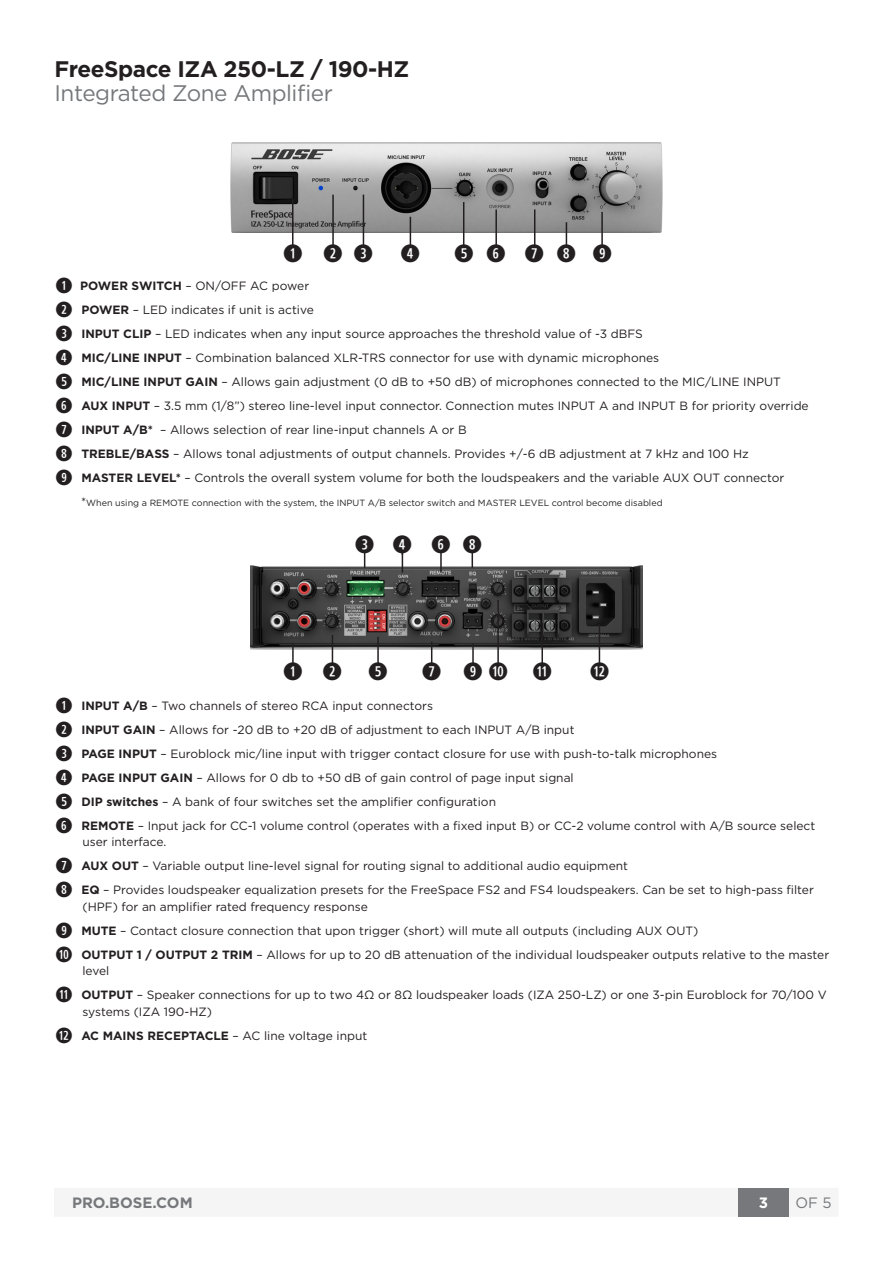
<style>
.page{position:relative;width:893px;height:1263px;background:#fff}
.page>*{position:absolute;margin:0;border:0;box-sizing:border-box;transform-origin:0 0}
.Number_in_circle_1{font:700 24px "Combi Numerals";color:#231f20}
.small_header_A{font:700 22.5px "Gotham";letter-spacing:-.02em;color:#231f20}
.small_header_B{font:22.5px "Gotham";letter-spacing:-.02em;color:#76787b}
.t1{font:700 15px "Gotham";color:#76787b}
.t2{font:15px "Gotham";color:#76787b}
.t3{font:700 15px "Gotham";color:#fff}
.Number_in_circle_3{font:12px "Gotham";color:#231f20}
.Number_in_circle_8{font:12px/16.5px "Gotham";color:#231f20}
.Number_in_circle_6{font:12px/16.5px "Gotham";color:#231f20}
.Number_in_circle_2{font:12px "Gotham";color:#231f20}
.Number_in_circle_7{font:12px "Gotham";color:#231f20}
.Number_in_circle_1-2{font:12px "Gotham";color:#231f20}
.Number_in_circle_4{font:12px "Gotham";color:#231f20}
.Number_in_circle_5{font:12px "Gotham";color:#231f20}
.t4{font:9px "Gotham";color:#231f20}
.s1{font-family:"Combi Numerals";font-weight:700;font-size:21px}
.s2{font-weight:700}
.s3{font-size:12px}
</style>
<div class="page">
<img style="left:250px;top:557px;width:393px;height:92px">
<div style="left:54px;top:1188px;width:784px;height:29px;background:#f4f5f4"></div>
<div style="left:738px;top:1188px;width:50px;height:29px;background:#76787b"></div>
<img style="left:230px;top:142px;width:433px;height:91px">
<hr style="left:292px;top:199px;width:1px;height:47px;background:#231f20">
<hr style="left:332px;top:195px;width:2px;height:53px;background:#231f20">
<hr style="left:363px;top:195px;width:1px;height:52px;background:#231f20">
<hr style="left:410px;top:217px;width:1px;height:30px;background:#231f20">
<hr style="left:463px;top:202px;width:1px;height:44px;background:#231f20">
<hr style="left:495px;top:210px;width:2px;height:38px;background:#231f20">
<hr style="left:534px;top:209px;width:1px;height:38px;background:#231f20">
<svg style="left:566px;top:222px;width:1px;height:25px"></svg>
<hr style="left:292px;top:643px;width:2px;height:21px;background:#231f20">
<svg style="left:332px;top:635px;width:1px;height:29px"></svg>
<svg style="left:364px;top:552px;width:1px;height:16px"></svg>
<hr style="left:440px;top:552px;width:2px;height:21px;background:#231f20">
<svg style="left:402px;top:552px;width:1px;height:21px"></svg>
<svg style="left:472px;top:552px;width:1px;height:16px"></svg>
<hr style="left:377px;top:637px;width:2px;height:28px;background:#231f20">
<svg style="left:431px;top:641px;width:1px;height:24px"></svg>
<hr style="left:472px;top:643px;width:2px;height:22px;background:#231f20">
<hr style="left:497px;top:600px;width:2px;height:65px;background:#231f20">
<hr style="left:541px;top:623px;width:2px;height:42px;background:#231f20">
<hr style="left:599px;top:624px;width:1px;height:41px;background:#231f20">
<hr style="left:601px;top:212px;width:2px;height:35px;background:#231f20">
<p class="small_header_A" style="left:55px;top:54px;width:356px">FreeSpace IZA 250-LZ / 190-HZ</p>
<p class="small_header_B" style="left:55px;top:79px;width:280px">Integrated Zone Amplifier</p>
<p class="Number_in_circle_1" style="left:283px;top:245px;width:21px">Q</p>
<p class="Number_in_circle_1" style="left:323px;top:245px;width:51px">W E</p>
<p class="Number_in_circle_1" style="left:400px;top:245px;width:21px">R</p>
<p class="Number_in_circle_1" style="left:454px;top:245px;width:21px">T</p>
<p class="Number_in_circle_1" style="left:486px;top:245px;width:21px">Y</p>
<p class="Number_in_circle_1" style="left:525px;top:245px;width:21px">U</p>
<p class="Number_in_circle_1" style="left:556px;top:245px;width:21px">I</p>
<p class="Number_in_circle_1" style="left:592px;top:244px;width:21px">O</p>
<p class="Number_in_circle_1-2" style="left:56px;top:278px;width:255px"><span class="s1">Q</span> <span class="s2">POWER SWITCH</span> – ON/OFF AC power</p>
<p class="Number_in_circle_2" style="left:56px;top:302px;width:260px"><span class="s1">W</span> <span class="s2">POWER</span> – LED indicates if unit is active</p>
<p class="Number_in_circle_3" style="left:56px;top:326px;width:589px"><span class="s1">E</span> <span class="s2">INPUT CLIP</span> – LED indicates when any input source approaches the threshold value of -3 dBFS</p>
<p class="Number_in_circle_3" style="left:56px;top:350px;width:605px"><span class="s1">R</span> <span class="s2">MIC/LINE INPUT</span> – Combination balanced XLR-TRS connector for use with dynamic microphones</p>
<p class="Number_in_circle_3" style="left:56px;top:374px;width:727px"><span class="s1">T</span> <span class="s2">MIC/LINE INPUT GAIN</span> – Allows gain adjustment (0 dB to +50 dB) of microphones connected to the MIC/LINE INPUT</p>
<p class="Number_in_circle_3" style="left:56px;top:398px;width:755px"><span class="s1">Y</span> <span class="s2">AUX INPUT</span> – 3.5 mm (1/8”) stereo line-level input connector. Connection mutes INPUT A and INPUT B for priority override</p>
<p class="Number_in_circle_3" style="left:56px;top:422px;width:413px"><span class="s1">U</span> <span class="s2">INPUT A/B*</span> – Allows selection of rear line-input channels A or B</p>
<p class="Number_in_circle_3" style="left:56px;top:446px;width:695px"><span class="s1">I</span> <span class="s2">TREBLE/BASS</span> – Allows tonal adjustments of output channels. Provides +/-6 dB adjustment at 7 kHz and 100 Hz</p>
<p class="Number_in_circle_3" style="left:56px;top:470px;width:730px"><span class="s1">O</span> <span class="s2">MASTER LEVEL*</span> – Controls the overall system volume for both the loudspeakers and the variable AUX OUT connector</p>
<p class="t4" style="left:81px;top:497px;width:583px"><span class="s3">*</span>When using a REMOTE connection with the system, the INPUT A/B selector switch and MASTER LEVEL control become disabled</p>
<p class="Number_in_circle_1" style="left:355px;top:536px;width:21px">E</p>
<p class="Number_in_circle_1" style="left:393px;top:536px;width:21px">R</p>
<p class="Number_in_circle_1" style="left:431px;top:536px;width:21px">Y</p>
<p class="Number_in_circle_1" style="left:462px;top:536px;width:21px">I</p>
<p class="Number_in_circle_1" style="left:283px;top:663px;width:21px">Q</p>
<p class="Number_in_circle_1" style="left:323px;top:663px;width:21px">W</p>
<p class="Number_in_circle_1" style="left:368px;top:663px;width:21px">T</p>
<p class="Number_in_circle_1" style="left:422px;top:663px;width:21px">U</p>
<p class="Number_in_circle_1" style="left:463px;top:663px;width:46px">OA</p>
<p class="Number_in_circle_1" style="left:533px;top:663px;width:21px">S</p>
<p class="Number_in_circle_1" style="left:590px;top:663px;width:21px">D</p>
<p class="Number_in_circle_1-2" style="left:56px;top:698px;width:379px"><span class="s1">Q</span> <span class="s2">INPUT A/B</span> – Two channels of stereo RCA input connectors</p>
<p class="Number_in_circle_2" style="left:56px;top:722px;width:520px"><span class="s1">W</span> <span class="s2">INPUT GAIN</span> – Allows for -20 dB to +20 dB of adjustment to each INPUT A/B input</p>
<p class="Number_in_circle_3" style="left:56px;top:746px;width:663px"><span class="s1">E</span> <span class="s2">PAGE INPUT</span> – Euroblock mic/line input with trigger contact closure for use with push-to-talk microphones</p>
<p class="Number_in_circle_4" style="left:56px;top:770px;width:520px"><span class="s1">R</span> <span class="s2">PAGE INPUT GAIN</span> – Allows for 0 db to +50 dB of gain control of page input signal</p>
<p class="Number_in_circle_5" style="left:56px;top:794px;width:442px"><span class="s1">T</span> <span class="s2">DIP switches</span> – A bank of four switches set the amplifier configuration</p>
<p class="Number_in_circle_6" style="left:82px;top:817px;width:734px;text-indent:-27px"><span class="s1">Y</span> <span class="s2">REMOTE</span> – Input jack for CC-1 volume control (operates with a fixed input B) or CC-2 volume control with A/B source select user interface.</p>
<p class="Number_in_circle_7" style="left:56px;top:858px;width:574px"><span class="s1">U</span> <span class="s2">AUX OUT</span> – Variable output line-level signal for routing signal to additional audio equipment</p>
<p class="Number_in_circle_8" style="left:56px;top:881px;width:760px"><span class="s1">I</span> <span class="s2">EQ</span> – Provides loudspeaker equalization presets for the FreeSpace FS2 and FS4 loudspeakers. Can be set to high-pass filter</p>
<p class="Number_in_circle_8" style="left:82px;top:898px;width:287px">(HPF) for an amplifier rated frequency response</p>
<p class="Number_in_circle_8" style="left:56px;top:922px;width:644px"><span class="s1">O</span> <span class="s2">MUTE</span> – Contact closure connection that upon trigger (short) will mute all outputs (including AUX OUT)</p>
<p class="Number_in_circle_8" style="left:82px;top:946px;width:748px;text-indent:-27px"><span class="s1">A</span> <span class="s2">OUTPUT 1 / OUTPUT 2 TRIM</span> – Allows for up to 20 dB attenuation of the individual loudspeaker outputs relative to the master level</p>
<p class="Number_in_circle_8" style="left:82px;top:986px;width:746px;text-indent:-27px"><span class="s1">S</span> <span class="s2">OUTPUT</span> – Speaker connections for up to two 4Ω or 8Ω loudspeaker loads (IZA 250-LZ) or one 3-pin Euroblock for 70/100 V systems (IZA 190-HZ)</p>
<p class="Number_in_circle_8" style="left:56px;top:1027px;width:313px"><span class="s1">D</span> <span class="s2">AC MAINS RECEPTACLE</span> – AC line voltage input</p>
<p class="t1" style="left:72px;top:1193px;width:122px">PRO.BOSE.COM</p>
<p class="t3" style="left:759px;top:1193px;width:11px">3</p>
<p class="t2" style="left:795px;top:1193px;width:38px">OF 5</p>
</div>
